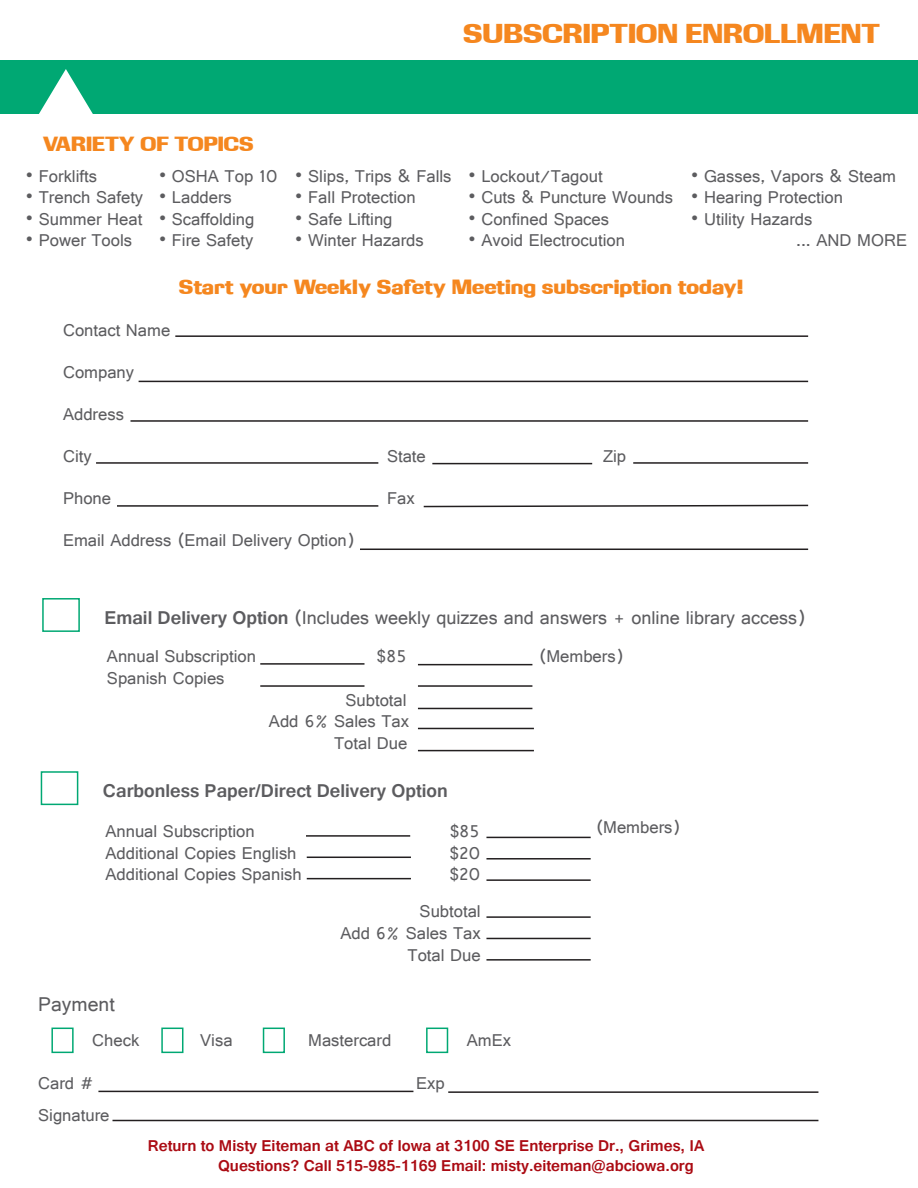
<style>
.page{position:relative;width:918px;height:1188px;background:#fff}
.page>*{position:absolute;margin:0;border:0;box-sizing:border-box;transform-origin:0 0}
.t1{font:24px "Kasse Ultra FLF";color:#f5871f}
.t2{font:21px "Gautami";color:#5c5c5f}
.t3{font:19.5px "Gautami";color:#5c5c5f}
.t4{font:700 19.5px "Gautami";color:#5c5c5f}
.t5{font:18px "Gautami";color:#5c5c5f}
.t6{font:18px "Kasse Ultra FLF";color:#f5871f}
.t7{font:700 16.5px "Gautami";color:#ab0b13}
.s1{font-weight:700}
</style>
<div class="page">
<div style="left:0;top:60px;width:918px;height:54px;background:#00a873"></div>
<svg style="left:39px;top:69px;width:54px;height:45px"></svg>
<hr style="left:175px;top:335px;width:633px;height:2px;background:#231f20">
<hr style="left:139px;top:381px;width:669px;height:1px;background:#231f20">
<hr style="left:130px;top:420px;width:678px;height:2px;background:#231f20">
<hr style="left:96px;top:462px;width:282px;height:2px;background:#231f20">
<hr style="left:432px;top:463px;width:160px;height:1px;background:#231f20">
<hr style="left:633px;top:462px;width:175px;height:2px;background:#231f20">
<hr style="left:117px;top:505px;width:261px;height:2px;background:#231f20">
<svg style="left:423px;top:504px;width:386px;height:4px"></svg>
<hr style="left:360px;top:549px;width:448px;height:1px;background:#231f20">
<div style="left:42px;top:598px;width:38px;height:34px;border:2px solid #00a873"></div>
<hr style="left:260px;top:663px;width:105px;height:2px;background:#231f20">
<hr style="left:418px;top:664px;width:114px;height:1px;background:#231f20">
<hr style="left:418px;top:685px;width:114px;height:2px;background:#231f20">
<hr style="left:418px;top:708px;width:114px;height:1px;background:#231f20">
<hr style="left:418px;top:728px;width:116px;height:1px;background:#231f20">
<div style="left:41px;top:771px;width:37px;height:34px;border:2px solid #00a873"></div>
<hr style="left:306px;top:835px;width:104px;height:2px;background:#231f20">
<hr style="left:307px;top:857px;width:104px;height:1px;background:#231f20">
<hr style="left:307px;top:878px;width:104px;height:1px;background:#231f20">
<hr style="left:486px;top:837px;width:105px;height:1px;background:#231f20">
<hr style="left:486px;top:858px;width:105px;height:2px;background:#231f20">
<hr style="left:486px;top:879px;width:105px;height:2px;background:#231f20">
<hr style="left:486px;top:916px;width:105px;height:2px;background:#231f20">
<hr style="left:486px;top:938px;width:105px;height:1px;background:#231f20">
<hr style="left:486px;top:959px;width:105px;height:2px;background:#231f20">
<div style="left:51px;top:1028px;width:23px;height:25px;border:2px solid #00a873"></div>
<div style="left:161px;top:1028px;width:22px;height:25px;border:2px solid #00a873"></div>
<div style="left:263px;top:1028px;width:22px;height:25px;border:2px solid #00a873"></div>
<div style="left:426px;top:1028px;width:22px;height:25px;border:2px solid #00a873"></div>
<hr style="left:98px;top:1091px;width:315px;height:1px;background:#231f20">
<hr style="left:448px;top:1091px;width:370px;height:2px;background:#231f20">
<hr style="left:112px;top:1120px;width:706px;height:1px;background:#231f20">
<hr style="left:260px;top:685px;width:105px;height:2px;background:#231f20">
<hr style="left:418px;top:750px;width:116px;height:1px;background:#231f20">
<p class="t1" style="left:463px;top:17px;width:418px">SUBSCRIPTION ENROLLMENT</p>
<p class="t6" style="left:43px;top:131px;width:213px">VARIETY OF TOPICS</p>
<p class="t5" style="left:26px;top:165px;width:73px">• Forklifts</p>
<p class="t5" style="left:26px;top:187px;width:119px">• Trench Safety</p>
<p class="t5" style="left:26px;top:208px;width:118px">• Summer Heat</p>
<p class="t5" style="left:26px;top:230px;width:108px">• Power Tools</p>
<p class="t5" style="left:295px;top:165px;width:158px">• Slips, Trips &amp; Falls</p>
<p class="t5" style="left:295px;top:187px;width:122px">• Fall Protection</p>
<p class="t5" style="left:295px;top:208px;width:99px">• Safe Lifting</p>
<p class="t5" style="left:295px;top:230px;width:130px">• Winter Hazards</p>
<p class="t5" style="left:691px;top:165px;width:206px">• Gasses, Vapors &amp; Steam</p>
<p class="t5" style="left:691px;top:187px;width:153px">• Hearing Protection</p>
<p class="t5" style="left:691px;top:208px;width:123px">• Utility Hazards</p>
<p class="t5" style="left:796px;top:230px;width:113px">... AND MORE</p>
<p class="t5" style="left:159px;top:165px;width:120px">• OSHA Top 10</p>
<p class="t5" style="left:159px;top:187px;width:74px">• Ladders</p>
<p class="t5" style="left:159px;top:208px;width:97px">• Scaffolding</p>
<p class="t5" style="left:159px;top:230px;width:96px">• Fire Safety</p>
<p class="t6" style="left:179px;top:274px;width:566px">Start your Weekly Safety Meeting subscription today!</p>
<p class="t5" style="left:63px;top:319px;width:109px">Contact Name</p>
<p class="t5" style="left:63px;top:361px;width:73px">Company</p>
<p class="t5" style="left:63px;top:403px;width:63px">Address</p>
<p class="t5" style="left:63px;top:445px;width:30px">City</p>
<p class="t5" style="left:387px;top:445px;width:40px">State</p>
<p class="t5" style="left:603px;top:445px;width:25px">Zip</p>
<p class="t5" style="left:63px;top:487px;width:50px">Phone</p>
<p class="t5" style="left:387px;top:487px;width:29px">Fax</p>
<p class="t5" style="left:63px;top:529px;width:293px">Email Address (Email Delivery Option)</p>
<p class="t5" style="left:469px;top:165px;width:136px">• Lockout/Tagout</p>
<p class="t5" style="left:469px;top:187px;width:206px">• Cuts &amp; Puncture Wounds</p>
<p class="t5" style="left:469px;top:208px;width:142px">• Confined Spaces</p>
<p class="t5" style="left:469px;top:230px;width:158px">• Avoid Electrocution</p>
<p class="t3" style="left:104px;top:606px;width:702px"><span class="s1">Email Delivery Option</span> (Includes weekly quizzes and answers + online library access)</p>
<p class="t5" style="left:107px;top:646px;width:151px">Annual Subscription</p>
<p class="t5" style="left:377px;top:646px;width:31px">$85</p>
<p class="t5" style="left:539px;top:646px;width:86px">(Members)</p>
<p class="t5" style="left:107px;top:667px;width:119px">Spanish Copies</p>
<p class="t5" style="left:345px;top:689px;width:63px">Subtotal</p>
<p class="t5" style="left:269px;top:710px;width:142px">Add 6% Sales Tax</p>
<p class="t5" style="left:334px;top:732px;width:75px">Total Due</p>
<p class="t4" style="left:103px;top:779px;width:346px">Carbonless Paper/Direct Delivery Option</p>
<p class="t5" style="left:105px;top:820px;width:151px">Annual Subscription</p>
<p class="t5" style="left:105px;top:842px;width:193px">Additional Copies English</p>
<p class="t5" style="left:105px;top:864px;width:198px">Additional Copies Spanish</p>
<p class="t5" style="left:596px;top:816px;width:86px">(Members)</p>
<p class="t5" style="left:450px;top:820px;width:31px">$85</p>
<p class="t5" style="left:450px;top:842px;width:32px">$20</p>
<p class="t5" style="left:450px;top:864px;width:32px">$20</p>
<p class="t5" style="left:420px;top:901px;width:63px">Subtotal</p>
<p class="t5" style="left:340px;top:922px;width:142px">Add 6% Sales Tax</p>
<p class="t5" style="left:408px;top:944px;width:75px">Total Due</p>
<p class="t2" style="left:38px;top:991px;width:78px">Payment</p>
<p class="t5" style="left:92px;top:1029px;width:49px">Check</p>
<p class="t5" style="left:200px;top:1029px;width:34px">Visa</p>
<p class="t5" style="left:308px;top:1029px;width:85px">Mastercard</p>
<p class="t5" style="left:467px;top:1029px;width:46px">AmEx</p>
<p class="t5" style="left:38px;top:1072px;width:57px">Card #</p>
<p class="t5" style="left:416px;top:1072px;width:30px">Exp</p>
<p class="t5" style="left:38px;top:1104px;width:73px">Signature</p>
<p class="t7" style="left:148px;top:1135px;width:558px">Return to Misty Eiteman at ABC of Iowa at 3100 SE Enterprise Dr., Grimes, IA</p>
<p class="t7" style="left:218px;top:1155px;width:477px">Questions? Call 515-985-1169 Email: misty.eiteman@abciowa.org</p>
</div>
